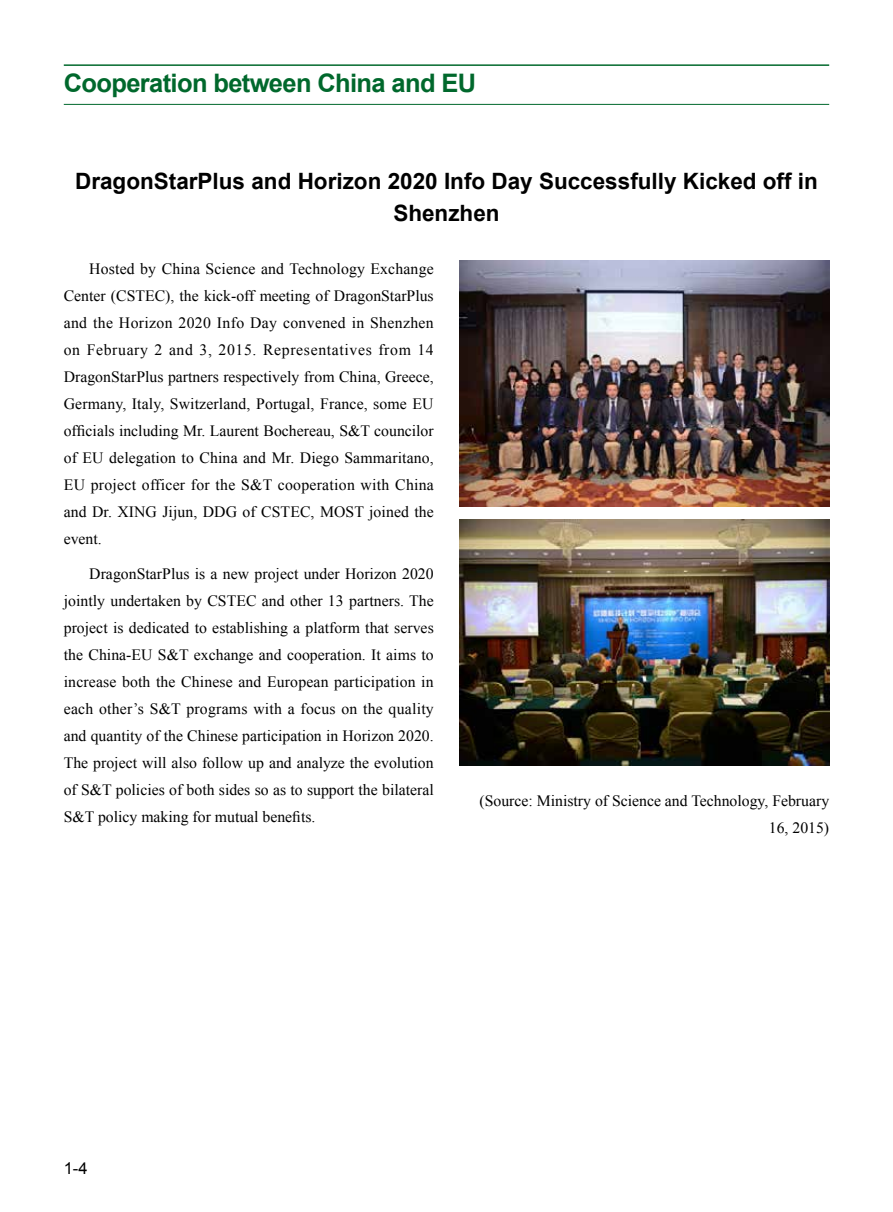
<style>
.page{position:relative;width:893px;height:1212px;background:#fff}
.page>*{position:absolute;margin:0;border:0;box-sizing:border-box;transform-origin:0 0}
.t1{font:700 25.5px "Arial";letter-spacing:-.025em;color:#00682c}
.t2{font:700 22.5px/31.5px "Arial";color:#000;text-align:center}
.t3{font:16.5px "Arial";color:#000}
.t4{font:15.75px/27px "Times New Roman";color:#000;text-align:justify}
</style>
<div class="page">
<img style="left:459px;top:260px;width:370px;height:247px">
<img style="left:459px;top:519px;width:370px;height:246px">
<hr style="left:64px;top:64px;width:765px;height:2px;background:#00682c">
<hr style="left:64px;top:104px;width:765px;height:1px;background:#00682c">
<h1 class="t1" style="left:64px;top:66px;width:414px">Cooperation between China and EU</h1>
<h2 class="t2" style="left:75px;top:167px;width:744px">DragonStarPlus and Horizon 2020 Info Day Successfully Kicked off in<br>Shenzhen</h2>
<p class="t4" style="left:64px;top:255px;width:372px;text-indent:26px">Hosted by China Science and Technology Exchange Center (CSTEC), the kick-off meeting of DragonStarPlus and the Horizon 2020 Info Day convened in Shenzhen on February 2 and 3, 2015. Representatives from 14<br>DragonStarPlus partners respectively from China, Greece, Germany, Italy, Switzerland, Portugal, France, some EU officials including Mr. Laurent Bochereau, S&amp;T councilor of EU delegation to China and Mr. Diego Sammaritano, EU project officer for the S&amp;T cooperation with China and Dr. XING Jijun, DDG of CSTEC, MOST joined the event.</p>
<p class="t4" style="left:64px;top:560px;width:372px;text-indent:26px">DragonStarPlus is a new project under Horizon 2020 jointly undertaken by CSTEC and other 13 partners. The project is dedicated to establishing a platform that serves the China-EU S&amp;T exchange and cooperation. It aims to increase both the Chinese and European participation in each other’s S&amp;T programs with a focus on the quality and quantity of the Chinese participation in Horizon 2020.<br>The project will also follow up and analyze the evolution of S&amp;T policies of both sides so as to support the bilateral S&amp;T policy making for mutual benefits.</p>
<p class="t4" style="left:479px;top:787px;width:351px;text-align:right">(Source: Ministry of Science and Technology, February<br>16, 2015)</p>
<p class="t3" style="left:64px;top:1157px;width:25px">1-4</p>
</div>
